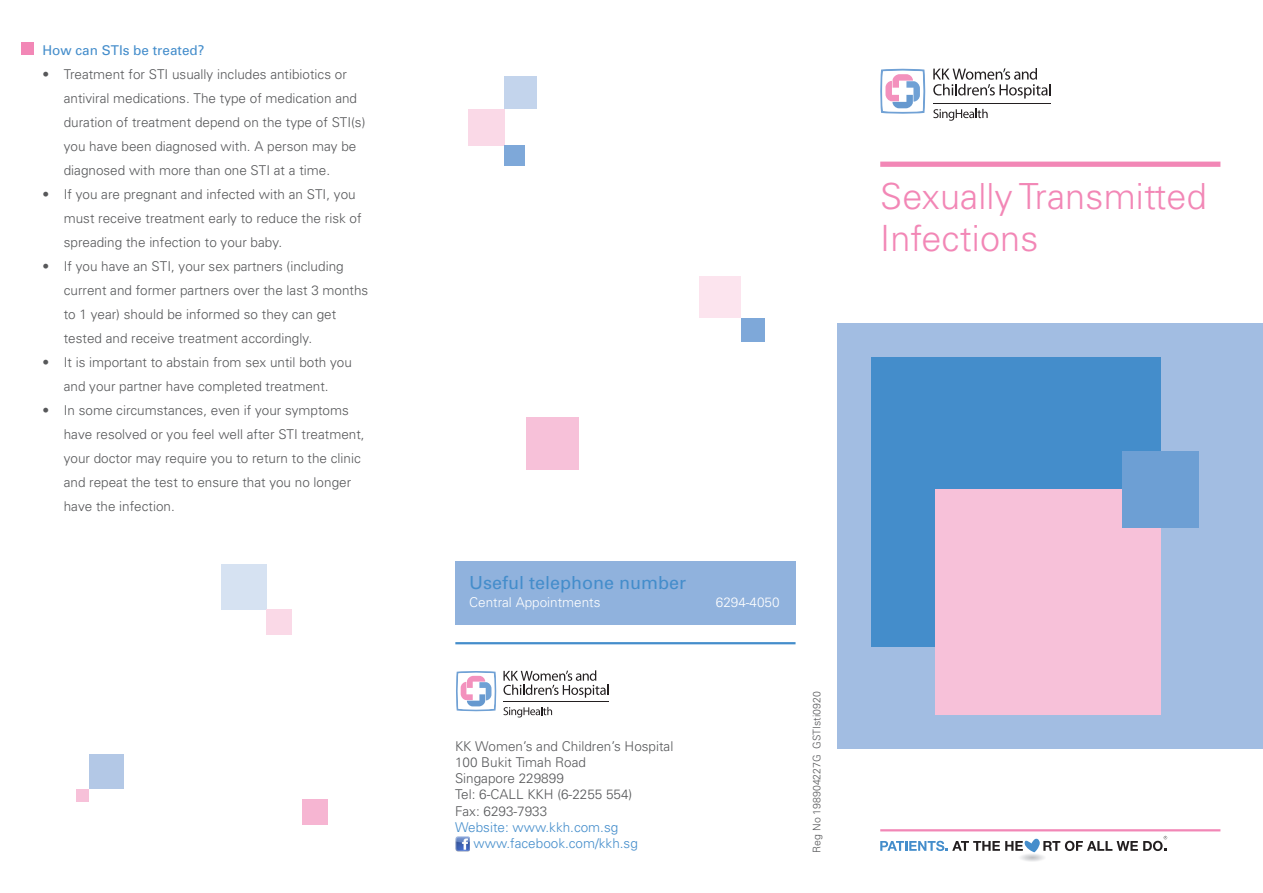
<style>
.page{position:relative;width:1263px;height:893px;background:#fff}
.page>*{position:absolute;margin:0;border:0;box-sizing:border-box;transform-origin:0 0}
.Main_Cover_Heading{font:300 36px/42px "Univers LT Std";letter-spacing:.005em;color:#f287b6}
.t1{font:18px "Univers";color:#448dcb}
.Indent_Body_Text{font:300 13.5px/24px "Univers";color:#57585a}
.t2{font:300 13.5px "Univers";color:#448dcb}
.t3{font:300 13.5px "Univers";color:#fff}
.t4{font:13.5px "Univers";color:#448dcb}
.t5{font:300 10.5px "Univers";color:#57585a}
</style>
<div class="page">
<svg style="left:880px;top:69px;width:45px;height:45px"></svg>
<svg style="left:933px;top:109px;width:55px;height:12px"></svg>
<hr style="left:933px;top:103px;width:118px;height:1px;background:#231f20">
<svg style="left:933px;top:68px;width:118px;height:31px"></svg>
<div style="left:455px;top:561px;width:340px;height:64px;background:#90b2dd"></div>
<hr style="left:455px;top:642px;width:340px;height:2px;background:#448dcb">
<img style="left:455px;top:836px;width:15px;height:15px">
<svg style="left:456px;top:671px;width:40px;height:40px"></svg>
<svg style="left:503px;top:707px;width:49px;height:10px"></svg>
<hr style="left:503px;top:701px;width:106px;height:1px;background:#231f20">
<svg style="left:503px;top:670px;width:106px;height:28px"></svg>
<div style="left:21px;top:43px;width:13px;height:12px;background:#f287b6"></div>
<div style="left:838px;top:323px;width:425px;height:425px;background:#a2bde2"></div>
<div style="left:872px;top:357px;width:289px;height:289px;background:#448dcb"></div>
<div style="left:935px;top:489px;width:226px;height:225px;background:#f7c1d9"></div>
<div style="left:1123px;top:451px;width:76px;height:76px;background:#6d9fd4"></div>
<hr style="left:880px;top:829px;width:340px;height:2px;background:#f287b6">
<svg style="left:880px;top:836px;width:287px;height:16px"></svg>
<div style="left:880px;top:162px;width:340px;height:5px;background:#f287b6"></div>
<div style="left:526px;top:417px;width:52px;height:52px;background:#f7c1d9"></div>
<div style="left:699px;top:276px;width:42px;height:42px;background:#fce4ee"></div>
<div style="left:741px;top:318px;width:24px;height:24px;background:#7ea8d9"></div>
<div style="left:504px;top:77px;width:33px;height:32px;background:#c3d4ec"></div>
<div style="left:468px;top:109px;width:37px;height:36px;background:#fad9e7"></div>
<div style="left:504px;top:145px;width:21px;height:21px;background:#7ea8d9"></div>
<div style="left:221px;top:564px;width:46px;height:46px;background:#d6e2f2"></div>
<div style="left:267px;top:609px;width:25px;height:26px;background:#fad9e7"></div>
<div style="left:89px;top:755px;width:34px;height:34px;background:#b3c8e6"></div>
<div style="left:77px;top:789px;width:12px;height:12px;background:#f7c1d9"></div>
<div style="left:302px;top:799px;width:25px;height:26px;background:#f6b5d2"></div>
<p class="t4" style="left:43px;top:42px;width:164px">How can STIs be treated?</p>
<p class="Indent_Body_Text" style="left:64px;top:62px;width:303px;text-indent:-21px">• Treatment for STI usually includes antibiotics or antiviral medications. The type of medication and duration of treatment depend on the type of STI(s) you have been diagnosed with. A person may be diagnosed with more than one STI at a time.</p>
<p class="Indent_Body_Text" style="left:64px;top:182px;width:299px;text-indent:-21px">• If you are pregnant and infected with an STI, you must receive treatment early to reduce the risk of spreading the infection to your baby.</p>
<p class="Indent_Body_Text" style="left:64px;top:254px;width:306px;text-indent:-21px">• If you have an STI, your sex partners (including current and former partners over the last 3 months to 1 year) should be informed so they can get tested and receive treatment accordingly.</p>
<p class="Indent_Body_Text" style="left:43px;top:350px;width:311px;text-align:center">• It is important to abstain from sex until both you and your partner have completed treatment.</p>
<p class="Indent_Body_Text" style="left:64px;top:398px;width:302px;text-indent:-21px">• In some circumstances, even if your symptoms have resolved or you feel well after STI treatment, your doctor may require you to return to the clinic and repeat the test to ensure that you no longer have the infection.</p>
<p class="Main_Cover_Heading" style="left:880px;top:175px;width:328px">Sexually Transmitted<br>Infections</p>
<p class="t1" style="left:469px;top:571px;width:219px">Useful telephone number</p>
<p class="t3" style="left:469px;top:594px;width:133px">Central Appointments</p>
<p class="t3" style="left:716px;top:594px;width:65px">6294-4050</p>
<p class="Indent_Body_Text" style="left:455px;top:734px;width:220px">KK Women’s and Children’s Hospital</p>
<p class="Indent_Body_Text" style="left:455px;top:750px;width:133px">100 Bukit Timah Road</p>
<p class="Indent_Body_Text" style="left:455px;top:766px;width:110px">Singapore 229899</p>
<p class="Indent_Body_Text" style="left:455px;top:782px;width:179px">Tel: 6-CALL KKH (6-2255 554)</p>
<p class="Indent_Body_Text" style="left:455px;top:798px;width:94px">Fax: 6293-7933</p>
<p class="t2" style="left:455px;top:819px;width:165px">Website: www.kkh.com.sg</p>
<p class="t2" style="left:474px;top:835px;width:166px">www.facebook.com/kkh.sg</p>
<p class="t5" style="left:810px;top:853px;width:163px;rotate:-90deg">Reg No 198904227G GSTIsti0920</p>
</div>
